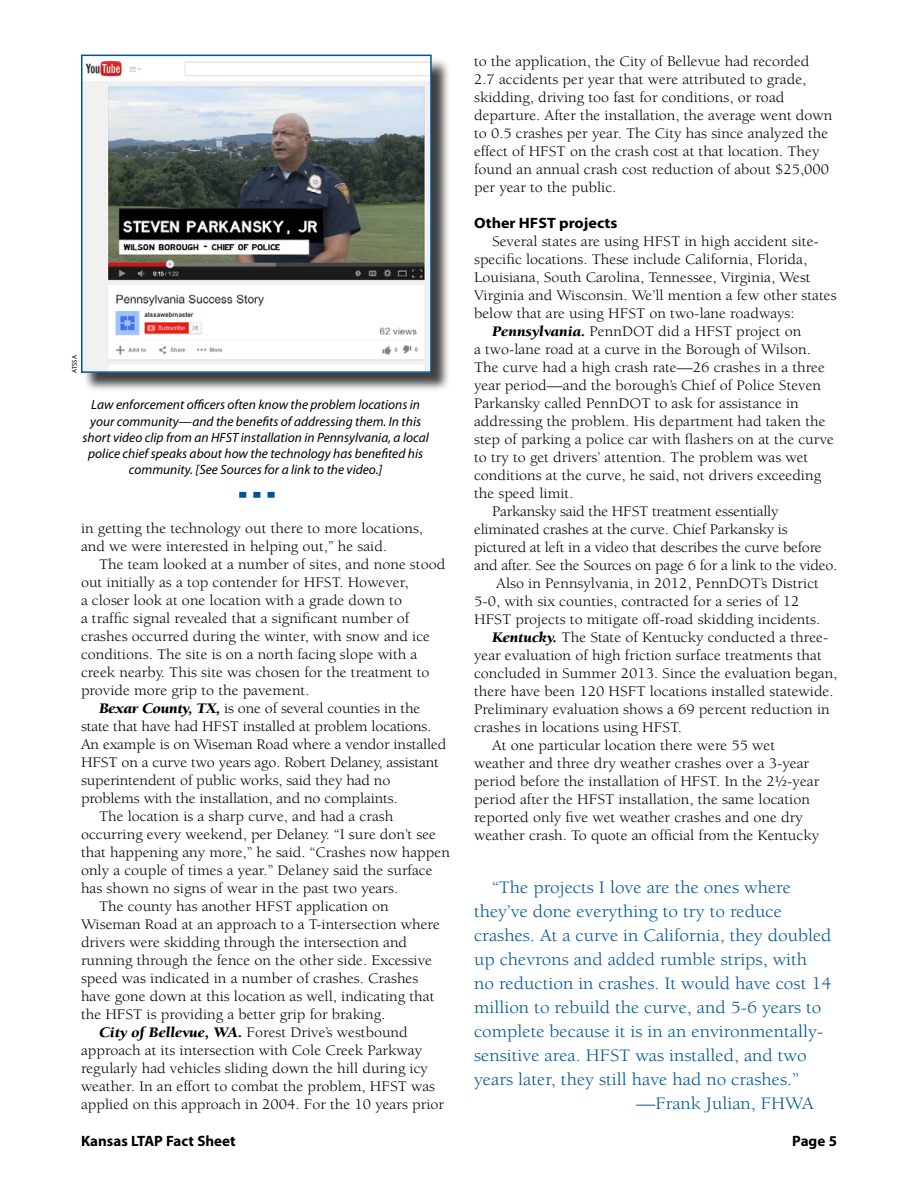
<style>
.page{position:relative;width:918px;height:1188px;background:#fff}
.page>*{position:absolute;margin:0;border:0;box-sizing:border-box;transform-origin:0 0}
.t1{font:18px/24px "Berkeley";color:#005596;scale:1.07 1}
.t2{font:15px/18px "Berkeley";color:#000;scale:1.07 1}
.t3{font:700 15px "Myriad Pro";color:#000}
.t4{font:700 15px "Myriad Pro";color:#000;scale:1.07 1}
.t5{font:italic 13.5px/16.2px "Myriad Pro";color:#000;text-align:center}
.t6{font:6.75px "Myriad Pro";letter-spacing:-.005em;color:#000}
.s1{font-weight:900;font-style:italic}
</style>
<div class="page">
<div style="left:83px;top:56px;width:367px;height:336px;background:#000;opacity:.75"></div>
<img style="left:84px;top:59px;width:345px;height:311px">
<div style="left:81px;top:55px;width:351px;height:318px;border:2px solid #005596"></div>
<svg style="left:239px;top:492px;width:36px;height:6px"></svg>
<p class="t6" style="left:70px;top:373px;width:19px;rotate:-90deg">ATSSA</p>
<p class="t5" style="left:83px;top:397px;width:348px">Law enforcement officers often know the problem locations in your community—and the benefits of addressing them. In this short video clip from an HFST installation in Pennsylvania, a local police chief speaks about how the technology has benefited his community. [See Sources for a link to the video.]</p>
<p class="t2" style="left:81px;top:520px;width:321px">in getting the technology out there to more locations, and we were interested in helping out,” he said.</p>
<p class="t2" style="left:81px;top:556px;width:342px;text-indent:18px">The team looked at a number of sites, and none stood out initially as a top contender for HFST. However,<br>a closer look at one location with a grade down to<br>a traffic signal revealed that a significant number of crashes occurred during the winter, with snow and ice conditions. The site is on a north facing slope with a creek nearby. This site was chosen for the treatment to provide more grip to the pavement.</p>
<p class="t2" style="left:81px;top:700px;width:343px;text-indent:18px"><span class="s1">Bexar County, TX,</span> is one of several counties in the state that have had HFST installed at problem locations.<br>An example is on Wiseman Road where a vendor installed HFST on a curve two years ago. Robert Delaney, assistant superintendent of public works, said they had no problems with the installation, and no complaints.</p>
<p class="t2" style="left:81px;top:808px;width:346px;text-indent:18px">The location is a sharp curve, and had a crash occurring every weekend, per Delaney. “I sure don’t see that happening any more,” he said. “Crashes now happen only a couple of times a year.” Delaney said the surface has shown no signs of wear in the past two years.</p>
<p class="t2" style="left:81px;top:898px;width:337px;text-indent:18px">The county has another HFST application on Wiseman Road at an approach to a T-intersection where drivers were skidding through the intersection and running through the fence on the other side. Excessive speed was indicated in a number of crashes. Crashes have gone down at this location as well, indicating that the HFST is providing a better grip for braking.</p>
<p class="t2" style="left:81px;top:1024px;width:341px;text-indent:18px"><span class="s1">City of Bellevue, WA.</span> Forest Drive’s westbound approach at its intersection with Cole Creek Parkway regularly had vehicles sliding down the hill during icy weather. In an effort to combat the problem, HFST was applied on this approach in 2004. For the 10 years prior</p>
<p class="t2" style="left:474px;top:52px;width:336px">to the application, the City of Bellevue had recorded 2.7 accidents per year that were attributed to grade, skidding, driving too fast for conditions, or road departure. After the installation, the average went down to 0.5 crashes per year. The City has since analyzed the effect of HFST on the crash cost at that location. They found an annual crash cost reduction of about $25,000 per year to the public.</p>
<p class="t4" style="left:474px;top:213px;width:135px">Other HFST projects</p>
<p class="t2" style="left:474px;top:232px;width:340px;text-indent:18px">Several states are using HFST in high accident site&shy;specific locations. These include California, Florida, Louisiana, South Carolina, Tennessee, Virginia, West Virginia and Wisconsin. We’ll mention a few other states below that are using HFST on two-lane roadways:</p>
<p class="t2" style="left:474px;top:322px;width:338px;text-indent:18px"><span class="s1">Pennsylvania.</span> PennDOT did a HFST project on<br>a two-lane road at a curve in the Borough of Wilson.<br>The curve had a high crash rate—26 crashes in a three year period—and the borough’s Chief of Police Steven Parkansky called PennDOT to ask for assistance in addressing the problem. His department had taken the step of parking a police car with flashers on at the curve to try to get drivers’ attention. The problem was wet conditions at the curve, he said, not drivers exceeding the speed limit.</p>
<p class="t2" style="left:474px;top:502px;width:341px;text-indent:18px">Parkansky said the HFST treatment essentially eliminated crashes at the curve. Chief Parkansky is pictured at left in a video that describes the curve before and after. See the Sources on page 6 for a link to the video.</p>
<p class="t2" style="left:474px;top:574px;width:325px;text-indent:22px">Also in Pennsylvania, in 2012, PennDOT’s District<br>5-0, with six counties, contracted for a series of 12<br>HFST projects to mitigate off-road skidding incidents.</p>
<p class="t2" style="left:474px;top:628px;width:341px;text-indent:18px"><span class="s1">Kentucky.</span> The State of Kentucky conducted a three&shy;year evaluation of high friction surface treatments that concluded in Summer 2013. Since the evaluation began, there have been 120 HSFT locations installed statewide.<br>Preliminary evaluation shows a 69 percent reduction in crashes in locations using HFST.</p>
<p class="t2" style="left:474px;top:736px;width:324px;text-indent:18px">At one particular location there were 55 wet weather and three dry weather crashes over a 3-year period before the installation of HFST. In the 2½-year period after the HFST installation, the same location reported only five wet weather crashes and one dry weather crash. To quote an official from the Kentucky</p>
<p class="t1" style="left:474px;top:876px;width:336px;text-indent:18px">“The projects I love are the ones where they’ve done everything to try to reduce crashes. At a curve in California, they doubled up chevrons and added rumble strips, with no reduction in crashes. It would have cost 14 million to rebuild the curve, and 5-6 years to complete because it is in an environmentally&shy;sensitive area. HFST was installed, and two years later, they still have had no crashes.”</p>
<p class="t1" style="left:636px;top:1092px;width:168px">—Frank Julian, FHWA</p>
<p class="t3" style="left:81px;top:1131px;width:156px">Kansas LTAP Fact Sheet</p>
<p class="t3" style="left:792px;top:1131px;width:46px">Page 5</p>
</div>
